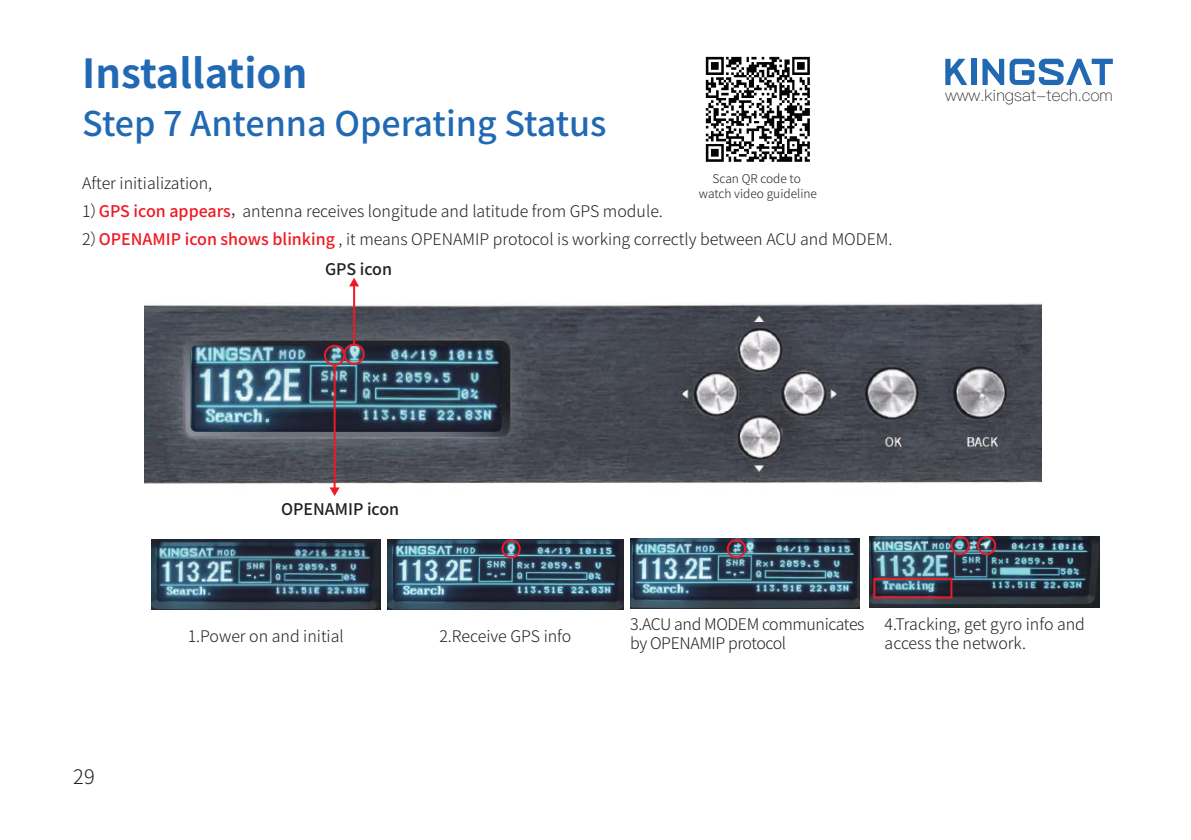
<style>
.page{position:relative;width:1191px;height:840px;background:#fff}
.page>*{position:absolute;margin:0;border:0;box-sizing:border-box;transform-origin:0 0}
.t1{font:700 40px "Source Han Sans CN";color:#2269b4}
.t2{font:500 34px "Source Han Sans CN";color:#2269b4}
.t3{font:300 20px "Source Han Sans CN";color:#241f1f}
.t4{font:16.2px "Ping Fang SC Light";color:#241f1f}
.t5{font:300 16px/28px "Source Han Sans CN";color:#241f1f}
.t6{font:300 16px/19.2px "Source Han Sans CN";letter-spacing:-.025em;color:#241f1f}
.t7{font:500 16px "Source Han Sans CN";color:#241f1f}
.t8{font:300 12px/14.4px "Source Han Sans CN";color:#241f1f;text-align:center}
.s1{font-weight:500;color:#ef1923}
</style>
<div class="page">
<img style="left:144px;top:302px;width:898px;height:187px">
<img style="left:190px;top:345px;width:312px;height:86px">
<div style="left:343px;top:343px;width:22px;height:21px;border:2px solid #ef1923;border-radius:50%"></div>
<div style="left:324px;top:344px;width:21px;height:22px;border:2px solid #ef1923;border-radius:50%"></div>
<hr style="left:333px;top:364px;width:2px;height:124px;background:#ef1923">
<svg style="left:329px;top:487px;width:10px;height:9px"></svg>
<hr style="left:353px;top:285px;width:2px;height:60px;background:#ef1923">
<svg style="left:349px;top:278px;width:10px;height:8px"></svg>
<img style="left:151px;top:539px;width:229px;height:70px">
<img style="left:387px;top:539px;width:236px;height:70px">
<img style="left:630px;top:538px;width:229px;height:70px">
<img style="left:869px;top:536px;width:230px;height:71px">
<div style="left:501px;top:539px;width:20px;height:19px;border:2px solid #ef1923;border-radius:50%"></div>
<div style="left:727px;top:539px;width:19px;height:19px;border:2px solid #ef1923;border-radius:50%"></div>
<div style="left:950px;top:535px;width:19px;height:20px;border:2px solid #ef1923;border-radius:50%"></div>
<div style="left:977px;top:535px;width:19px;height:20px;border:2px solid #ef1923;border-radius:50%"></div>
<div style="left:873px;top:577px;width:79px;height:21px;border:2px solid #ef1923"></div>
<img style="left:705px;top:56px;width:105px;height:106px">
<svg style="left:945px;top:59px;width:22px;height:26px"></svg>
<div style="left:971px;top:59px;width:5px;height:26px;background:#2269b4"></div>
<svg style="left:982px;top:59px;width:130px;height:26px"></svg>
<h1 class="t1" style="left:82px;top:51px;width:226px">Installation</h1>
<h2 class="t2" style="left:82px;top:104px;width:526px">Step 7 Antenna Operating Status</h2>
<p class="t8" style="left:699px;top:172px;width:119px">Scan QR code to watch video guideline</p>
<p class="t5" style="left:82px;top:169px;width:811px">After initialization,<br>1）<span class="s1">GPS icon appears</span>，antenna receives longitude and latitude from GPS module.<br>2）<span class="s1">OPENAMIP icon shows blinking</span> , it means OPENAMIP protocol is working correctly between ACU and MODEM.</p>
<p class="t7" style="left:325px;top:260px;width:68px">GPS icon</p>
<p class="t4" style="left:945px;top:85px;width:169px">www.kingsat-tech.com</p>
<p class="t7" style="left:281px;top:499px;width:120px">OPENAMIP icon</p>
<p class="t3" style="left:73px;top:765px;width:23px">29</p>
<p class="t5" style="left:188px;top:622px;width:158px">1.Power on and initial</p>
<p class="t5" style="left:439px;top:622px;width:133px">2.Receive GPS info</p>
<p class="t6" style="left:630px;top:614px;width:236px">3.ACU and MODEM communicates by OPENAMIP protocol</p>
<p class="t5" style="left:884px;top:614px;width:202px;line-height:19.2px">4.Tracking, get gyro info and access the network.</p>
</div>
